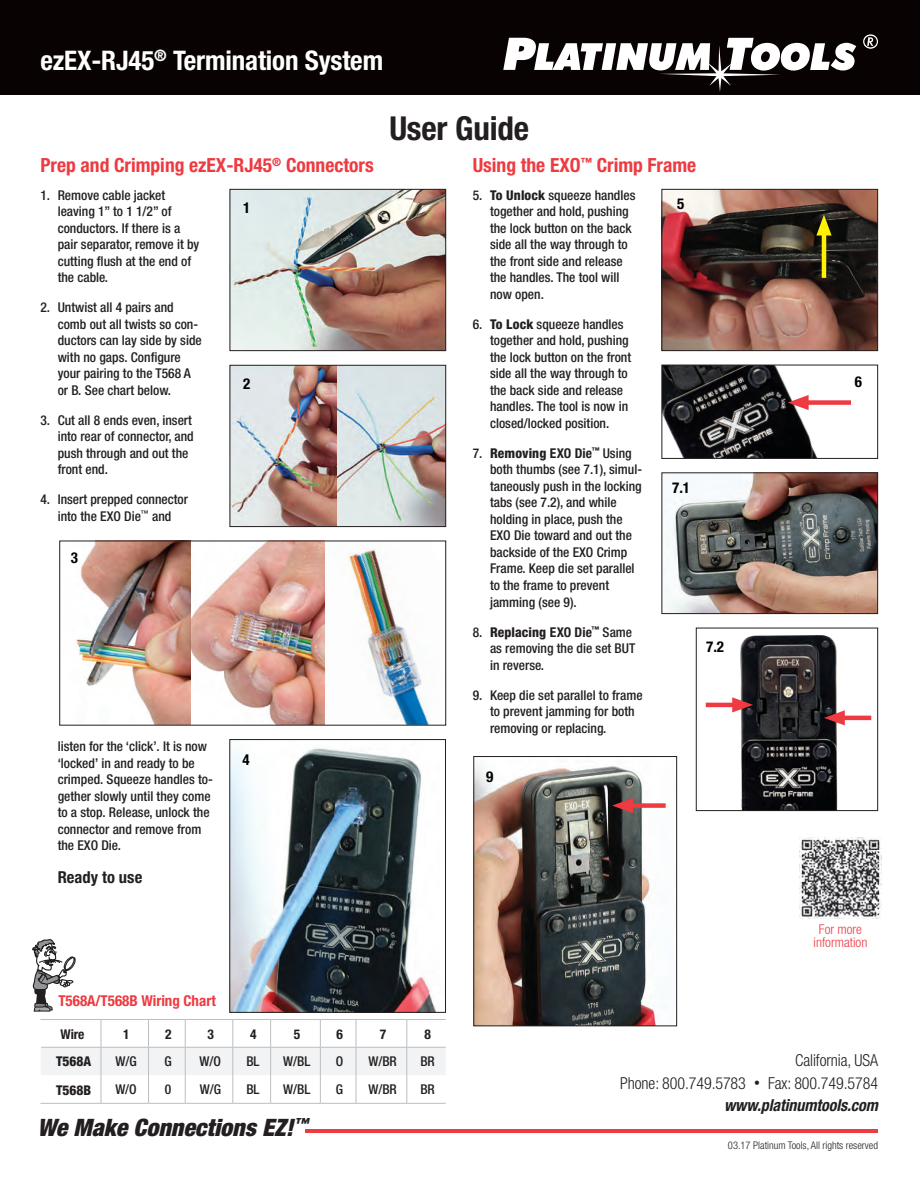
<style>
.page{position:relative;width:920px;height:1191px;background:#fff}
.page>*{position:absolute;margin:0;border:0;box-sizing:border-box;transform-origin:0 0}
.t1{font:700 condensed 33px "Helvetica Neue";letter-spacing:-.005em;color:#231f20}
.t2{font:700 condensed 27px "Helvetica Neue";letter-spacing:-.005em;color:#fff}
.t3{font:italic 900 condensed 24px "Helvetica Neue";color:#231f20}
.t4{font:700 condensed 19.5px "Helvetica Neue";color:#ee3a41}
.t5{font:300 condensed 16.5px/22.5px "Helvetica Neue";letter-spacing:-.005em;color:#231f20;text-align:right}
.t6{font:700 condensed 16.5px "Helvetica Neue";letter-spacing:.005em;color:#231f20}
.t7{font:700 condensed 15px "Helvetica Neue";color:#ee3a41}
.t8{font:700 condensed 15px "Helvetica Neue";color:#000}
.t9{font:500 condensed 13.5px/16.5px "Helvetica Neue";color:#231f20}
.t10{font:300 condensed 13.5px/13.5px "Helvetica Neue";color:#ee3a41;text-align:center}
.t11{font:700 condensed 13.5px "Helvetica Neue";color:#231f20}
.t12{font:800 condensed 13.5px "Helvetica Neue";letter-spacing:-.005em;color:#231f20}
.t13{font:300 condensed 10.5px "Helvetica Neue";color:#231f20}
.s1{font-weight:800}
.s2{font-weight:700}
.s3{font-size:12px}
.s4{font-weight:700;font-style:italic}
</style>
<div class="page">
<img style="left:231px;top:748px;width:206px;height:262px">
<div style="left:229px;top:739px;width:217px;height:273px;border:1px solid #231f20"></div>
<img style="left:231px;top:367px;width:213px;height:158px">
<img style="left:76px;top:542px;width:352px;height:181px">
<img style="left:231px;top:191px;width:213px;height:158px">
<div style="left:229px;top:189px;width:217px;height:162px;border:1px solid #231f20"></div>
<img style="left:663px;top:191px;width:212px;height:158px">
<div style="left:661px;top:189px;width:216px;height:162px;border:1px solid #231f20"></div>
<img style="left:663px;top:367px;width:188px;height:90px">
<div style="left:661px;top:365px;width:216px;height:94px;border:1px solid #231f20"></div>
<img style="left:721px;top:635px;width:151px;height:174px">
<div style="left:695px;top:627px;width:182px;height:184px;border:1px solid #231f20"></div>
<img style="left:665px;top:474px;width:210px;height:138px">
<div style="left:661px;top:472px;width:216px;height:142px;border:1px solid #231f20"></div>
<img style="left:475px;top:765px;width:191px;height:259px">
<div style="left:473px;top:756px;width:204px;height:270px;border:1px solid #231f20"></div>
<img style="left:799px;top:837px;width:81px;height:81px">
<hr style="left:40px;top:1019px;width:61px;height:1px;background:#bcbdc0">
<hr style="left:101px;top:1019px;width:47px;height:1px;background:#bcbdc0">
<hr style="left:148px;top:1019px;width:37px;height:1px;background:#bcbdc0">
<hr style="left:185px;top:1019px;width:48px;height:1px;background:#bcbdc0">
<hr style="left:233px;top:1019px;width:37px;height:1px;background:#bcbdc0">
<hr style="left:270px;top:1019px;width:50px;height:1px;background:#bcbdc0">
<hr style="left:320px;top:1019px;width:36px;height:1px;background:#bcbdc0">
<hr style="left:356px;top:1019px;width:51px;height:1px;background:#bcbdc0">
<hr style="left:407px;top:1019px;width:38px;height:1px;background:#bcbdc0">
<hr style="left:40px;top:1103px;width:61px;height:1px;background:#bcbdc0">
<hr style="left:101px;top:1103px;width:47px;height:1px;background:#bcbdc0">
<hr style="left:148px;top:1103px;width:37px;height:1px;background:#bcbdc0">
<hr style="left:185px;top:1103px;width:48px;height:1px;background:#bcbdc0">
<hr style="left:233px;top:1103px;width:37px;height:1px;background:#bcbdc0">
<hr style="left:270px;top:1103px;width:50px;height:1px;background:#bcbdc0">
<hr style="left:320px;top:1103px;width:36px;height:1px;background:#bcbdc0">
<hr style="left:356px;top:1103px;width:51px;height:1px;background:#bcbdc0">
<hr style="left:407px;top:1103px;width:38px;height:1px;background:#bcbdc0">
<svg style="left:41px;top:1020px;width:404px;height:83px"></svg>
<svg style="left:32px;top:939px;width:44px;height:73px"></svg>
<div style="left:0;top:0;width:919px;height:94px;background:#080302"></div>
<hr style="left:306px;top:1129px;width:571px;height:3px;background:#ee3a41">
<svg style="left:503px;top:38px;width:353px;height:54px"></svg>
<svg style="left:863px;top:34px;width:14px;height:15px"></svg>
<div style="left:229px;top:365px;width:217px;height:162px;border:1px solid #231f20"></div>
<div style="left:59px;top:540px;width:387px;height:185px;border:1px solid #231f20"></div>
<div style="left:821px;top:227px;width:5px;height:51px;background:#fff101"></div>
<svg style="left:816px;top:215px;width:15px;height:20px"></svg>
<div style="left:800px;top:400px;width:50px;height:5px;background:#ee3a41"></div>
<svg style="left:787px;top:395px;width:21px;height:15px"></svg>
<div style="left:624px;top:803px;width:41px;height:5px;background:#ee3a41"></div>
<svg style="left:612px;top:798px;width:21px;height:15px"></svg>
<div style="left:836px;top:715px;width:35px;height:5px;background:#ee3a41"></div>
<svg style="left:823px;top:710px;width:21px;height:15px"></svg>
<div style="left:705px;top:702px;width:35px;height:5px;background:#ee3a41"></div>
<svg style="left:732px;top:697px;width:21px;height:15px"></svg>
<h2 class="t2" style="left:40px;top:44px;width:344px">ezEX-RJ45<sup>®</sup> Termination System</h2>
<h1 class="t1" style="left:389px;top:108px;width:141px">User Guide</h1>
<h3 class="t4" style="left:40px;top:153px;width:335px">Prep and Crimping ezEX-RJ45<sup>®</sup> Connectors</h3>
<h3 class="t4" style="left:472px;top:153px;width:225px">Using the EXO<sup>™</sup> Crimp Frame</h3>
<p class="t9" style="left:58px;top:186px;width:143px;text-indent:-17px">1. Remove cable jacket leaving 1” to 1 1/2” of conductors. If there is a pair separator, remove it by cutting flush at the end of the cable.</p>
<p class="t9" style="left:58px;top:299px;width:145px;text-indent:-17px">2. Untwist all 4 pairs and comb out all twists so con&shy;ductors can lay side by side with no gaps. Configure your pairing to the T568 A or B. See chart below.</p>
<p class="t9" style="left:58px;top:411px;width:137px;text-indent:-17px">3. Cut all 8 ends even, insert into rear of connector, and push through and out the front end.</p>
<p class="t9" style="left:40px;top:491px;width:149px;text-align:center">4. Insert prepped connector into the EXO Die<sup>™</sup> and</p>
<p class="t8" style="left:71px;top:549px;width:9px">3</p>
<p class="t8" style="left:243px;top:199px;width:9px">1</p>
<p class="t8" style="left:243px;top:374px;width:9px">2</p>
<p class="t9" style="left:58px;top:738px;width:156px">listen for the ‘click’. It is now ‘locked’ in and ready to be crimped. Squeeze handles to&shy;gether slowly until they come to a stop. Release, unlock the connector and remove from the EXO Die.</p>
<p class="t6" style="left:58px;top:867px;width:86px">Ready to use</p>
<p class="t8" style="left:242px;top:750px;width:9px">4</p>
<p class="t9" style="left:490px;top:187px;width:147px;text-indent:-17px">5. <span class="s1">To Unlock</span> squeeze handles together and hold, pushing the lock button on the back side all the way through to the front side and release the handles. The tool will now open.</p>
<p class="t9" style="left:490px;top:316px;width:143px;text-indent:-17px">6. <span class="s1">To Lock</span> squeeze handles together and hold, pushing the lock button on the front side all the way through to the back side and release handles. The tool is now in closed/locked position.</p>
<p class="t9" style="left:490px;top:445px;width:154px;text-indent:-17px">7. <span class="s1">Removing</span> <span class="s2">EXO Die</span><sup>™</sup> Using both thumbs (see 7.1), simul&shy;taneously push in the locking tabs (see 7.2), and while holding in place, push the<br>EXO Die toward and out the backside of the EXO Crimp<br>Frame. Keep die set parallel to the frame to prevent jamming (see 9).</p>
<p class="t9" style="left:490px;top:623px;width:147px;text-indent:-17px">8. <span class="s1">Replacing</span> <span class="s2">EXO Die</span><sup>™</sup> Same as removing the die set BUT in reverse.</p>
<p class="t9" style="left:490px;top:686px;width:154px;text-indent:-17px">9. Keep die set parallel to frame to prevent jamming for both removing or replacing.</p>
<p class="t8" style="left:486px;top:767px;width:9px">9</p>
<p class="t8" style="left:677px;top:195px;width:9px">5</p>
<p class="t8" style="left:672px;top:479px;width:19px">7.1</p>
<p class="t8" style="left:706px;top:637px;width:20px">7.2</p>
<p class="t8" style="left:854px;top:372px;width:9px">6</p>
<p class="t10" style="left:813px;top:922px;width:55px">For more information</p>
<p class="t7" style="left:58px;top:992px;width:159px">T568A/T568B Wiring Chart</p>
<p class="t11" style="left:60px;top:1025px;width:26px">Wire</p>
<p class="t11" style="left:123px;top:1025px;width:8px">1</p>
<p class="t11" style="left:165px;top:1025px;width:8px">2</p>
<p class="t11" style="left:207px;top:1025px;width:8px">3</p>
<p class="t11" style="left:250px;top:1025px;width:8px">4</p>
<p class="t11" style="left:294px;top:1025px;width:8px">5</p>
<p class="t11" style="left:336px;top:1025px;width:8px">6</p>
<p class="t11" style="left:380px;top:1025px;width:8px">7</p>
<p class="t11" style="left:424px;top:1025px;width:8px">8</p>
<p class="t12" style="left:56px;top:1053px;width:37px">T568A</p>
<p class="t9" style="left:115px;top:1053px;width:23px">W/G</p>
<p class="t9" style="left:164px;top:1053px;width:9px">G</p>
<p class="t9" style="left:200px;top:1053px;width:23px">W/O</p>
<p class="t9" style="left:246px;top:1053px;width:15px">BL</p>
<p class="t9" style="left:283px;top:1053px;width:29px">W/BL</p>
<p class="t9" style="left:336px;top:1053px;width:9px">O</p>
<p class="t9" style="left:368px;top:1053px;width:30px">W/BR</p>
<p class="t9" style="left:420px;top:1053px;width:16px">BR</p>
<p class="t12" style="left:56px;top:1081px;width:37px">T568B</p>
<p class="t9" style="left:115px;top:1081px;width:23px">W/O</p>
<p class="t9" style="left:165px;top:1081px;width:8px">0</p>
<p class="t9" style="left:200px;top:1081px;width:23px">W/G</p>
<p class="t9" style="left:246px;top:1081px;width:15px">BL</p>
<p class="t9" style="left:283px;top:1081px;width:29px">W/BL</p>
<p class="t9" style="left:336px;top:1081px;width:9px">G</p>
<p class="t9" style="left:368px;top:1081px;width:30px">W/BR</p>
<p class="t9" style="left:420px;top:1081px;width:16px">BR</p>
<h3 class="t3" style="left:37px;top:1112px;width:273px">We Make Connections EZ!<sup>™</sup></h3>
<p class="t5" style="left:620px;top:1049px;width:259px">California, USA<br>Phone: 800.749.5783 <span class="s3">•</span> Fax: 800.749.5784 <span class="s4">www.platinumtools.com</span></p>
<p class="t13" style="left:727px;top:1139px;width:151px">03.17 Platinum Tools, All rights reserved</p>
</div>
